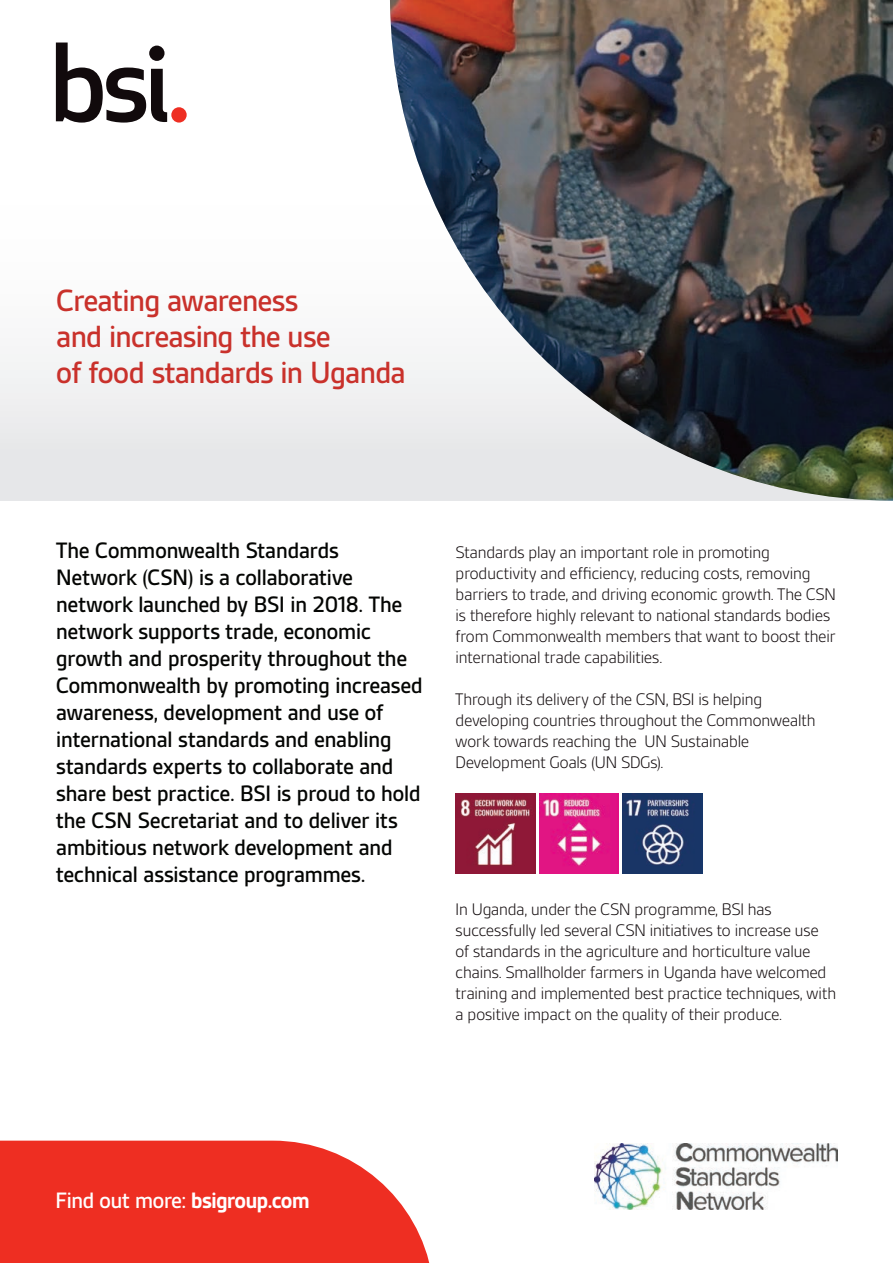
<style>
.page{position:relative;width:893px;height:1263px;background:#fff}
.page>*{position:absolute;margin:0;border:0;box-sizing:border-box;transform-origin:0 0}
.t1{font:500 33px/36px "BSI Gesta";letter-spacing:-.04em;color:#c9312b}
.t2{font:500 24px/27px "BSI Gesta";letter-spacing:-.025em;color:#040503}
.t3{font:500 24px "BSI Gesta";letter-spacing:-.035em;color:#fff}
.t4{font:300 18px/21px "BSI Gesta";letter-spacing:-.04em;color:#110a0c}
.s1{font-weight:700}
</style>
<div class="page">
<div style="left:0;top:0;width:893px;height:501px;background:linear-gradient(to bottom,#fff,#eaebec)"></div>
<img style="left:390px;top:0;width:503px;height:501px">
<img style="left:455px;top:793px;width:80px;height:80px">
<img style="left:539px;top:793px;width:80px;height:80px">
<img style="left:623px;top:793px;width:80px;height:80px">
<svg style="left:56px;top:43px;width:111px;height:80px"></svg>
<div style="left:171px;top:107px;width:16px;height:16px;background:#ee2e22;border-radius:50%"></div>
<img style="left:594px;top:1143px;width:244px;height:66px">
<svg style="left:0;top:1140px;width:430px;height:123px;background:#ef4338"></svg>
<h1 class="t1" style="left:56px;top:282px;width:352px">Creating awareness<br>and increasing the use<br>of food standards in Uganda</h1>
<p class="t2" style="left:56px;top:537px;width:369px">The Commonwealth Standards Network (CSN) is a collaborative network launched by BSI in 2018. The network supports trade, economic growth and prosperity throughout the Commonwealth by promoting increased awareness, development and use of international standards and enabling standards experts to collaborate and share best practice. BSI is proud to hold the CSN Secretariat and to deliver its ambitious network development and technical assistance programmes.</p>
<p class="t4" style="left:455px;top:542px;width:382px">Standards play an important role in promoting productivity and efficiency, reducing costs, removing barriers to trade, and driving economic growth. The CSN is therefore highly relevant to national standards bodies from Commonwealth members that want to boost their international trade capabilities.</p>
<p class="t4" style="left:455px;top:689px;width:362px">Through its delivery of the CSN, BSI is helping developing countries throughout the Commonwealth work towards reaching the UN Sustainable Development Goals (UN SDGs).</p>
<h2 class="t3" style="left:55px;top:1187px;width:256px">Find out more: <span class="s1">bsigroup.com</span></h2>
<p class="t4" style="left:455px;top:899px;width:383px">In Uganda, under the CSN programme, BSI has successfully led several CSN initiatives to increase use of standards in the agriculture and horticulture value chains. Smallholder farmers in Uganda have welcomed training and implemented best practice techniques, with a positive impact on the quality of their produce.</p>
</div>
